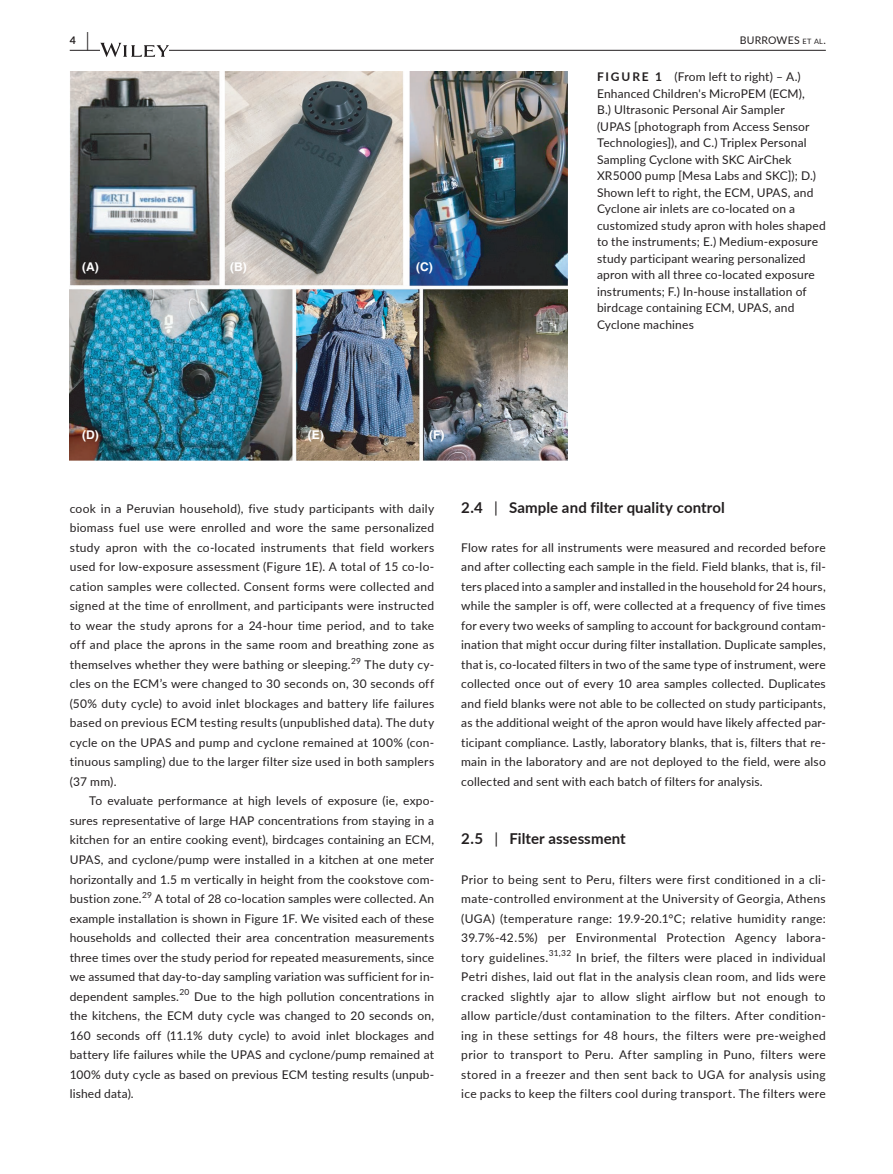
<style>
.page{position:relative;width:893px;height:1174px;background:#fff}
.page>*{position:absolute;margin:0;border:0;box-sizing:border-box;transform-origin:0 0}
.t1{font:700 15px "Lato";letter-spacing:.01em;color:#231f20}
.t2{font:12px/19.5px "Lato";letter-spacing:.015em;color:#231f20;text-align:justify}
.t3{font:700 12px "Helvetica";color:#fff}
.t4{font:10.5px "Lato";letter-spacing:.02em;color:#231f20}
.t5{font:700 10.5px "Lato";color:#231f20}
.t6{font:8.4px "Lato";color:#231f20}
.s1{font-size:19.5px}
.s2{font-size:7.35px}
.s3{font-weight:700}
.s4{font-weight:400}
</style>
<div class="page">
<hr style="left:70px;top:50px;width:756px;height:1px;background:#231f20">
<svg style="left:100px;top:43px;width:69px;height:14px"></svg>
<img style="left:70px;top:72px;width:497px;height:388px">
<p class="t5" style="left:70px;top:33px;width:21px">4 <span class="s1">|</span></p>
<p class="t4" style="left:740px;top:33px;width:87px">BURROWES <span class="s2">et al</span>.</p>
<p class="t3" style="left:82px;top:259px;width:18px">(A)</p>
<p class="t3" style="left:230px;top:259px;width:18px">(B)</p>
<p class="t3" style="left:416px;top:259px;width:18px">(C)</p>
<p class="t2" style="left:597px;top:68px;width:230px;line-height:16.5px;text-align:left"><span class="s3">FIGURE 1</span> (From left to right) – A.)<br>Enhanced Children's MicroPEM (ECM),<br>B.) Ultrasonic Personal Air Sampler<br>(UPAS [photograph from Access Sensor Technologies]), and C.) Triplex Personal Sampling Cyclone with SKC AirChek XR5000 pump [Mesa Labs and SKC]); D.)<br>Shown left to right, the ECM, UPAS, and Cyclone air inlets are co-located on a customized study apron with holes shaped to the instruments; E.) Medium-exposure study participant wearing personalized apron with all three co-located exposure instruments; F.) In-house installation of birdcage containing ECM, UPAS, and Cyclone machines</p>
<p class="t3" style="left:82px;top:427px;width:18px">(D)</p>
<p class="t3" style="left:308px;top:427px;width:17px">(E)</p>
<p class="t3" style="left:429px;top:427px;width:17px">(F)</p>
<p class="t2" style="left:70px;top:498px;width:366px">cook in a Peruvian household), five study participants with daily biomass fuel use were enrolled and wore the same personalized study apron with the co-located instruments that field workers used for low-exposure assessment (Figure 1E). A total of 15 co-lo&shy;cation samples were collected. Consent forms were collected and signed at the time of enrollment, and participants were instructed to wear the study aprons for a 24-hour time period, and to take off and place the aprons in the same room and breathing zone as themselves whether they were bathing or sleeping.</p>
<p class="t6" style="left:351px;top:654px;width:11px">29</p>
<p class="t2" style="left:70px;top:654px;width:366px;text-indent:295px">The duty cy&shy;cles on the ECM’s were changed to 30 seconds on, 30 seconds off (50% duty cycle) to avoid inlet blockages and battery life failures based on previous ECM testing results (unpublished data). The duty cycle on the UPAS and pump and cyclone remained at 100% (con&shy;tinuous sampling) due to the larger filter size used in both samplers (37 mm).</p>
<p class="t2" style="left:70px;top:791px;width:366px;text-indent:20px">To evaluate performance at high levels of exposure (ie, expo&shy;sures representative of large HAP concentrations from staying in a kitchen for an entire cooking event), birdcages containing an ECM, UPAS, and cyclone/pump were installed in a kitchen at one meter horizontally and 1.5 m vertically in height from the cookstove com&shy;bustion zone.<sup>29</sup> A total of 28 co-location samples were collected. An example installation is shown in Figure 1F. We visited each of these households and collected their area concentration measurements three times over the study period for repeated measurements, since we assumed that day-to-day sampling variation was sufficient for in&shy;dependent samples.<sup>20</sup> Due to the high pollution concentrations in the kitchens, the ECM duty cycle was changed to 20 seconds on, 160 seconds off (11.1% duty cycle) to avoid inlet blockages and battery life failures while the UPAS and cyclone/pump remained at 100% duty cycle as based on previous ECM testing results (unpub&shy;lished data).</p>
<p class="t1" style="left:461px;top:496px;width:265px">2.4 <span class="s4">|</span> Sample and filter quality control</p>
<p class="t2" style="left:461px;top:537px;width:366px">Flow rates for all instruments were measured and recorded before and after collecting each sample in the field. Field blanks, that is, fil&shy;ters placed into a sampler and installed in the household for 24 hours, while the sampler is off, were collected at a frequency of five times for every two weeks of sampling to account for background contam&shy;ination that might occur during filter installation. Duplicate samples, that is, co-located filters in two of the same type of instrument, were collected once out of every 10 area samples collected. Duplicates and field blanks were not able to be collected on study participants, as the additional weight of the apron would have likely affected par&shy;ticipant compliance. Lastly, laboratory blanks, that is, filters that re&shy;main in the laboratory and are not deployed to the field, were also collected and sent with each batch of filters for analysis.</p>
<p class="t1" style="left:461px;top:828px;width:166px">2.5 <span class="s4">|</span> Filter assessment</p>
<p class="t2" style="left:461px;top:869px;width:366px">Prior to being sent to Peru, filters were first conditioned in a cli&shy;mate-controlled environment at the University of Georgia, Athens (UGA) (temperature range: 19.9-20.1°C; relative humidity range:<br>39.7%-42.5%) per Environmental Protection Agency labora&shy;tory guidelines.<sup>31,32</sup> In brief, the filters were placed in individual Petri dishes, laid out flat in the analysis clean room, and lids were cracked slightly ajar to allow slight airflow but not enough to allow particle/dust contamination to the filters. After condition&shy;ing in these settings for 48 hours, the filters were pre-weighed prior to transport to Peru. After sampling in Puno, filters were stored in a freezer and then sent back to UGA for analysis using ice packs to keep the filters cool during transport. The filters were</p>
</div>
